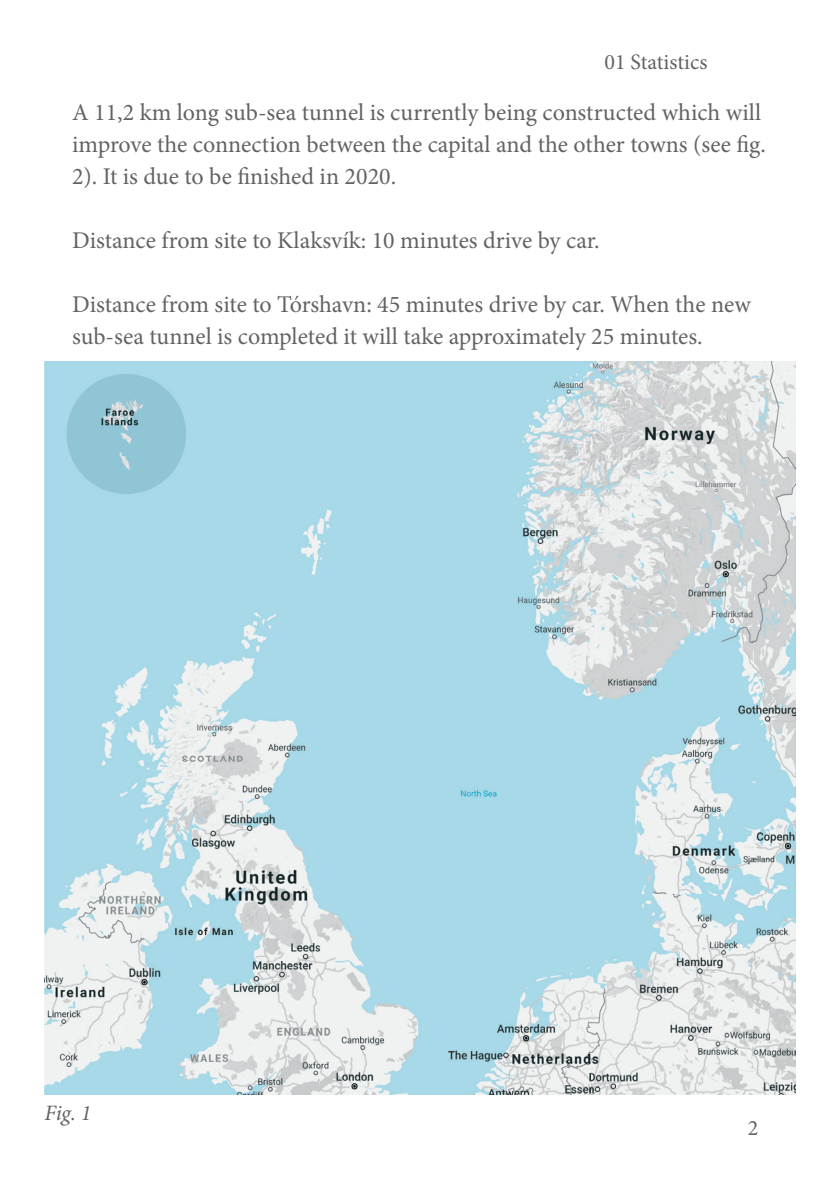
<style>
.page{position:relative;width:840px;height:1191px;background:#fff}
.page>*{position:absolute;margin:0;border:0;box-sizing:border-box;transform-origin:0 0}
.t1{font:24px/32px "Minion Pro";letter-spacing:-.005em;color:#636366}
.t2{font:22px "Minion Pro";color:#636366}
.t3{font:italic 22px "Minion Pro";color:#636366}
</style>
<div class="page">
<img style="left:45px;top:361px;width:750px;height:733px">
<p class="t2" style="left:604px;top:47px;width:105px">01 Statistics</p>
<p class="t1" style="left:72px;top:96px;width:695px">A 11,2 km long sub-sea tunnel is currently being constructed which will improve the connection between the capital and the other towns (see fig.<br>2). It is due to be finished in 2020.</p>
<p class="t1" style="left:72px;top:224px;width:528px">Distance from site to Klaksvík: 10 minutes drive by car.</p>
<p class="t1" style="left:72px;top:288px;width:680px">Distance from site to Tórshavn: 45 minutes drive by car. When the new sub-sea tunnel is completed it will take approximately 25 minutes.</p>
<p class="t3" style="left:45px;top:1098px;width:48px">Fig. 1</p>
<p class="t2" style="left:747px;top:1113px;width:12px">2</p>
</div>
